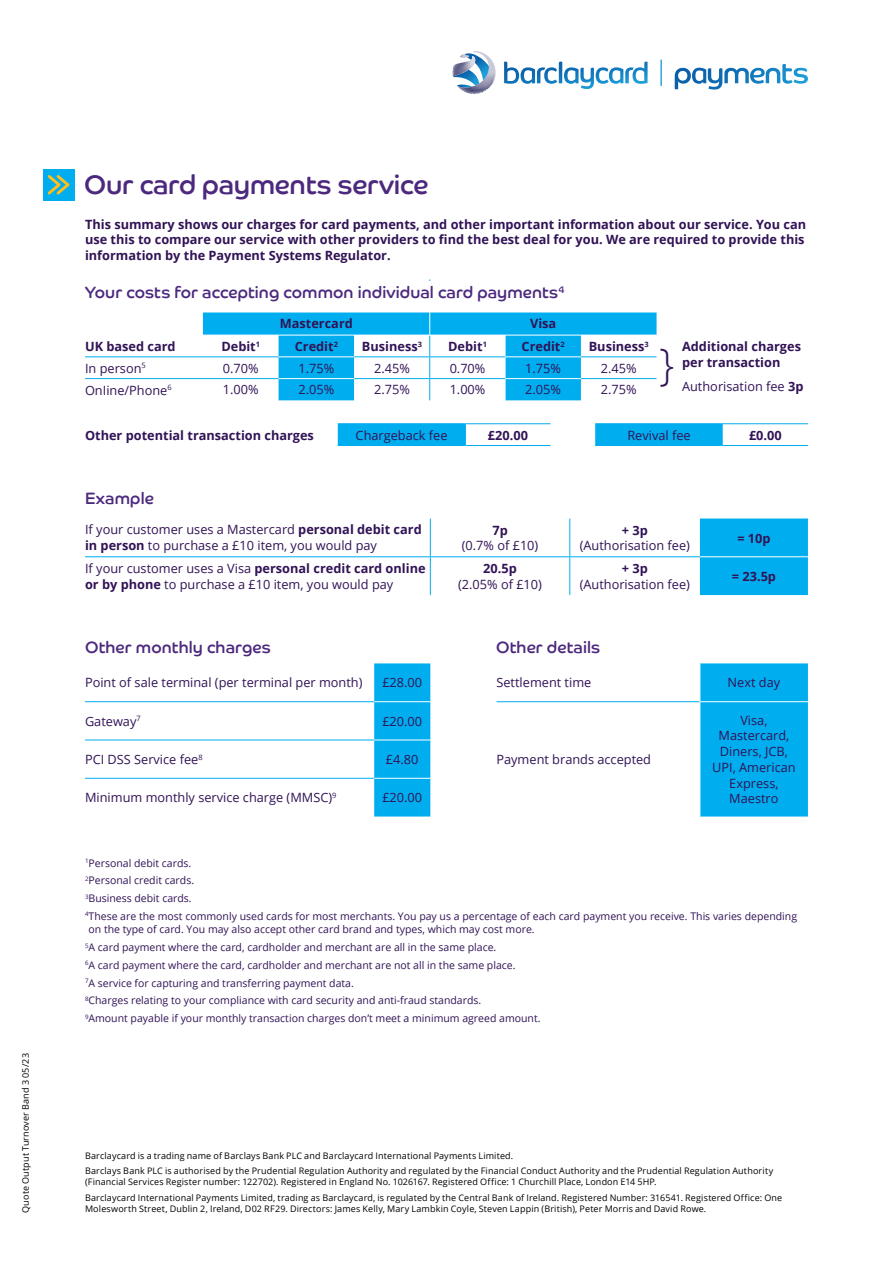
<style>
.page{position:relative;width:893px;height:1263px;background:#fff}
.page>*{position:absolute;margin:0;border:0;box-sizing:border-box;transform-origin:0 0}
.t1{font:300 43.5px "Open Sans";color:#311356}
.t2{font:27px "Barclaycard Co";letter-spacing:-.01em;color:#4c297e}
.t3{font:16.5px "Barclaycard Co";letter-spacing:.005em;color:#4c297e}
.t4{font:12.75px/15.8px "Open Sans";color:#311356}
.t5{font:700 12.75px/15.8px "Open Sans";color:#311356}
.t6{font:10.5px/13.5px "Open Sans";color:#311356}
.Legals___Open_Sans_6{font:9px/11.2px "Open Sans";letter-spacing:.015em;color:#000}
.s1{font-weight:700}
</style>
<div class="page">
<hr style="left:660px;top:59px;width:2px;height:27px;background:#1091d0">
<svg style="left:504px;top:62px;width:144px;height:22px"></svg>
<svg style="left:452px;top:51px;width:44px;height:43px"></svg>
<svg style="left:692px;top:64px;width:116px;height:20px"></svg>
<svg style="left:203px;top:312px;width:454px;height:88px"></svg>
<hr style="left:430px;top:335px;width:75px;height:1px;background:#fff">
<hr style="left:505px;top:335px;width:76px;height:1px;background:#fff">
<hr style="left:581px;top:335px;width:76px;height:1px;background:#fff">
<hr style="left:279px;top:335px;width:75px;height:1px;background:#fff">
<hr style="left:203px;top:335px;width:76px;height:1px;background:#fff">
<hr style="left:354px;top:335px;width:76px;height:1px;background:#fff">
<hr style="left:85px;top:356px;width:118px;height:1px;background:#00aeef">
<hr style="left:85px;top:378px;width:118px;height:1px;background:#00aeef">
<svg style="left:338px;top:424px;width:470px;height:21px"></svg>
<hr style="left:465px;top:423px;width:85px;height:1px;background:#00aeef">
<hr style="left:465px;top:445px;width:85px;height:1px;background:#00aeef">
<hr style="left:338px;top:423px;width:127px;height:1px;background:#00aeef">
<hr style="left:338px;top:445px;width:127px;height:1px;background:#00aeef">
<hr style="left:595px;top:423px;width:128px;height:1px;background:#00aeef">
<hr style="left:723px;top:423px;width:85px;height:1px;background:#00aeef">
<hr style="left:595px;top:445px;width:128px;height:1px;background:#00aeef">
<hr style="left:723px;top:445px;width:85px;height:1px;background:#00aeef">
<div style="left:700px;top:518px;width:108px;height:77px;background:#00aeef"></div>
<hr style="left:430px;top:518px;width:1px;height:38px;background:#00aeef">
<hr style="left:85px;top:556px;width:345px;height:1px;background:#00aeef">
<hr style="left:430px;top:556px;width:140px;height:1px;background:#00aeef">
<hr style="left:430px;top:557px;width:1px;height:38px;background:#00aeef">
<hr style="left:700px;top:556px;width:108px;height:1px;background:#fff">
<hr style="left:570px;top:556px;width:130px;height:1px;background:#00aeef">
<hr style="left:569px;top:518px;width:1px;height:38px;background:#00aeef">
<hr style="left:569px;top:557px;width:1px;height:38px;background:#00aeef">
<svg style="left:374px;top:663px;width:434px;height:153px"></svg>
<hr style="left:85px;top:701px;width:289px;height:1px;background:#00aeef">
<hr style="left:85px;top:740px;width:289px;height:1px;background:#00aeef">
<hr style="left:85px;top:778px;width:289px;height:1px;background:#00aeef">
<hr style="left:374px;top:701px;width:56px;height:1px;background:#fff">
<hr style="left:374px;top:740px;width:56px;height:1px;background:#fff">
<hr style="left:374px;top:778px;width:56px;height:1px;background:#fff">
<hr style="left:699px;top:663px;width:1px;height:38px;background:#fff">
<hr style="left:699px;top:701px;width:109px;height:1px;background:#fff">
<hr style="left:699px;top:702px;width:1px;height:38px;background:#fff">
<hr style="left:699px;top:740px;width:1px;height:38px;background:#fff">
<hr style="left:699px;top:778px;width:1px;height:38px;background:#fff">
<hr style="left:496px;top:701px;width:203px;height:1px;background:#00aeef">
<div style="left:43px;top:169px;width:31px;height:31px;background:#00aeef"></div>
<svg style="left:48px;top:175px;width:21px;height:20px"></svg>
<p class="Legals___Open_Sans_6" style="left:20px;top:1213px;width:161px;rotate:-90deg">Quote Output Turnover Band 3 05/23</p>
<p class="t2" style="left:84px;top:168px;width:346px">Our card payments service</p>
<p class="t5" style="left:85px;top:216px;width:723px">This summary shows our charges for card payments, and other important information about our service. You can use this to compare our service with other providers to find the best deal for you. We are required to provide this information by the Payment Systems Regulator.</p>
<p class="t3" style="left:85px;top:282px;width:481px">Your costs for accepting common individual card payments<sup>4</sup></p>
<p class="t5" style="left:280px;top:315px;width:75px">Mastercard</p>
<p class="t5" style="left:530px;top:315px;width:28px">Visa</p>
<p class="t5" style="left:85px;top:338px;width:92px">UK based card</p>
<p class="t5" style="left:221px;top:338px;width:40px">Debit<sup>1</sup></p>
<p class="t5" style="left:295px;top:338px;width:45px">Credit<sup>2</sup></p>
<p class="t5" style="left:362px;top:338px;width:62px">Business<sup>3</sup></p>
<p class="t5" style="left:448px;top:338px;width:40px">Debit<sup>1</sup></p>
<p class="t5" style="left:522px;top:338px;width:45px">Credit<sup>2</sup></p>
<p class="t5" style="left:589px;top:338px;width:62px">Business<sup>3</sup></p>
<p class="t5" style="left:682px;top:338px;width:120px">Additional charges per transaction</p>
<p class="t4" style="left:682px;top:378px;width:123px">Authorisation fee <span class="s1">3p</span></p>
<p class="t1" style="left:659px;top:334px;width:17px">}</p>
<p class="t4" style="left:85px;top:360px;width:62px">In person<sup>5</sup></p>
<p class="t4" style="left:223px;top:360px;width:37px">0.70%</p>
<p class="t4" style="left:298px;top:360px;width:37px">1.75%</p>
<p class="t4" style="left:374px;top:360px;width:37px">2.45%</p>
<p class="t4" style="left:450px;top:360px;width:37px">0.70%</p>
<p class="t4" style="left:525px;top:360px;width:37px">1.75%</p>
<p class="t4" style="left:601px;top:360px;width:37px">2.45%</p>
<p class="t4" style="left:85px;top:382px;width:88px">OnIine/Phone<sup>6</sup></p>
<p class="t4" style="left:223px;top:381px;width:37px">1.00%</p>
<p class="t4" style="left:298px;top:381px;width:37px">2.05%</p>
<p class="t4" style="left:374px;top:381px;width:37px">2.75%</p>
<p class="t4" style="left:450px;top:381px;width:37px">1.00%</p>
<p class="t4" style="left:525px;top:381px;width:37px">2.05%</p>
<p class="t4" style="left:601px;top:381px;width:37px">2.75%</p>
<p class="t5" style="left:85px;top:427px;width:230px">Other potential transaction charges</p>
<p class="t4" style="left:356px;top:427px;width:93px">Chargeback fee</p>
<p class="t5" style="left:488px;top:427px;width:42px">£20.00</p>
<p class="t4" style="left:627px;top:427px;width:65px">Revival fee</p>
<p class="t5" style="left:749px;top:427px;width:34px">£0.00</p>
<p class="t3" style="left:85px;top:488px;width:70px">Example</p>
<p class="t4" style="left:85px;top:522px;width:338px">If your customer uses a Mastercard <span class="s1">personal debit card in person</span> to purchase a £10 item, you would pay</p>
<p class="t5" style="left:492px;top:522px;width:17px">7p</p>
<p class="t4" style="left:462px;top:538px;width:78px">(0.7% of £10)</p>
<p class="t4" style="left:85px;top:560px;width:342px">If your customer uses a Visa <span class="s1">personal credit card online or by phone</span> to purchase a £10 item, you would pay</p>
<p class="t5" style="left:483px;top:560px;width:35px">20.5p</p>
<p class="t4" style="left:458px;top:576px;width:85px">(2.05% of £10)</p>
<p class="t5" style="left:622px;top:522px;width:27px">+ 3p</p>
<p class="t4" style="left:580px;top:538px;width:112px">(Authorisation fee)</p>
<p class="t5" style="left:622px;top:560px;width:27px">+ 3p</p>
<p class="t4" style="left:580px;top:576px;width:112px">(Authorisation fee)</p>
<p class="t5" style="left:737px;top:530px;width:35px">= 10p</p>
<p class="t5" style="left:732px;top:568px;width:46px">= 23.5p</p>
<p class="t3" style="left:85px;top:637px;width:187px">Other monthly charges</p>
<p class="t3" style="left:496px;top:637px;width:106px">Other details</p>
<p class="t4" style="left:85px;top:674px;width:279px">Point of sale terminal (per terminal per month)</p>
<p class="t4" style="left:382px;top:675px;width:41px">£28.00</p>
<p class="t4" style="left:496px;top:675px;width:96px">Settlement time</p>
<p class="t4" style="left:728px;top:675px;width:54px">Next day</p>
<p class="t4" style="left:85px;top:713px;width:57px">Gateway<sup>7</sup></p>
<p class="t4" style="left:382px;top:713px;width:41px">£20.00</p>
<p class="t4" style="left:496px;top:751px;width:156px">Payment brands accepted</p>
<p class="t4" style="left:740px;top:712px;width:29px">Visa,</p>
<p class="t4" style="left:712px;top:727px;width:85px;text-align:center">Mastercard,<br>Diners, JCB,<br>UPI, American<br>Express,<br>Maestro</p>
<p class="t4" style="left:85px;top:751px;width:119px">PCI DSS Service fee<sup>8</sup></p>
<p class="t4" style="left:386px;top:751px;width:34px">£4.80</p>
<p class="t4" style="left:85px;top:790px;width:253px">Minimum monthly service charge (MMSC)<sup>9</sup></p>
<p class="t4" style="left:382px;top:789px;width:41px">£20.00</p>
<p class="t6" style="left:85px;top:856px;width:108px"><sup>1</sup>Personal debit cards.</p>
<p class="t6" style="left:85px;top:873px;width:111px"><sup>2</sup>Personal credit cards.</p>
<p class="t6" style="left:85px;top:891px;width:108px"><sup>3</sup>Business debit cards.</p>
<p class="t6" style="left:89px;top:909px;width:710px;text-indent:-4px"><sup>4</sup>These are the most commonly used cards for most merchants. You pay us a percentage of each card payment you receive. This varies depending on the type of card. You may also accept other card brand and types, which may cost more.</p>
<p class="t6" style="left:85px;top:940px;width:413px"><sup>5</sup>A card payment where the card, cardholder and merchant are all in the same place.</p>
<p class="t6" style="left:85px;top:958px;width:432px"><sup>6</sup>A card payment where the card, cardholder and merchant are not all in the same place.</p>
<p class="t6" style="left:85px;top:976px;width:270px"><sup>7</sup>A service for capturing and transferring payment data.</p>
<p class="t6" style="left:85px;top:993px;width:398px"><sup>8</sup>Charges relating to your compliance with card security and anti-fraud standards.</p>
<p class="t6" style="left:85px;top:1011px;width:457px"><sup>9</sup>Amount payable if your monthly transaction charges don’t meet a minimum agreed amount.</p>
<p class="Legals___Open_Sans_6" style="left:85px;top:1149px;width:430px">Barclaycard is a trading name of Barclays Bank PLC and Barclaycard International Payments Limited.</p>
<p class="Legals___Open_Sans_6" style="left:85px;top:1165px;width:690px">Barclays Bank PLC is authorised by the Prudential Regulation Authority and regulated by the Financial Conduct Authority and the Prudential Regulation Authority (Financial Services Register number: 122702). Registered in England No. 1026167. Registered Office: 1 Churchill Place, London E14 5HP.</p>
<p class="Legals___Open_Sans_6" style="left:85px;top:1192px;width:699px">Barclaycard International Payments Limited, trading as Barclaycard, is regulated by the Central Bank of Ireland. Registered Number: 316541. Registered Office: One<br>Molesworth Street, Dublin 2, Ireland, D02 RF29. Directors: James Kelly, Mary Lambkin Coyle, Steven Lappin (British), Peter Morris and David Rowe.</p>
</div>
